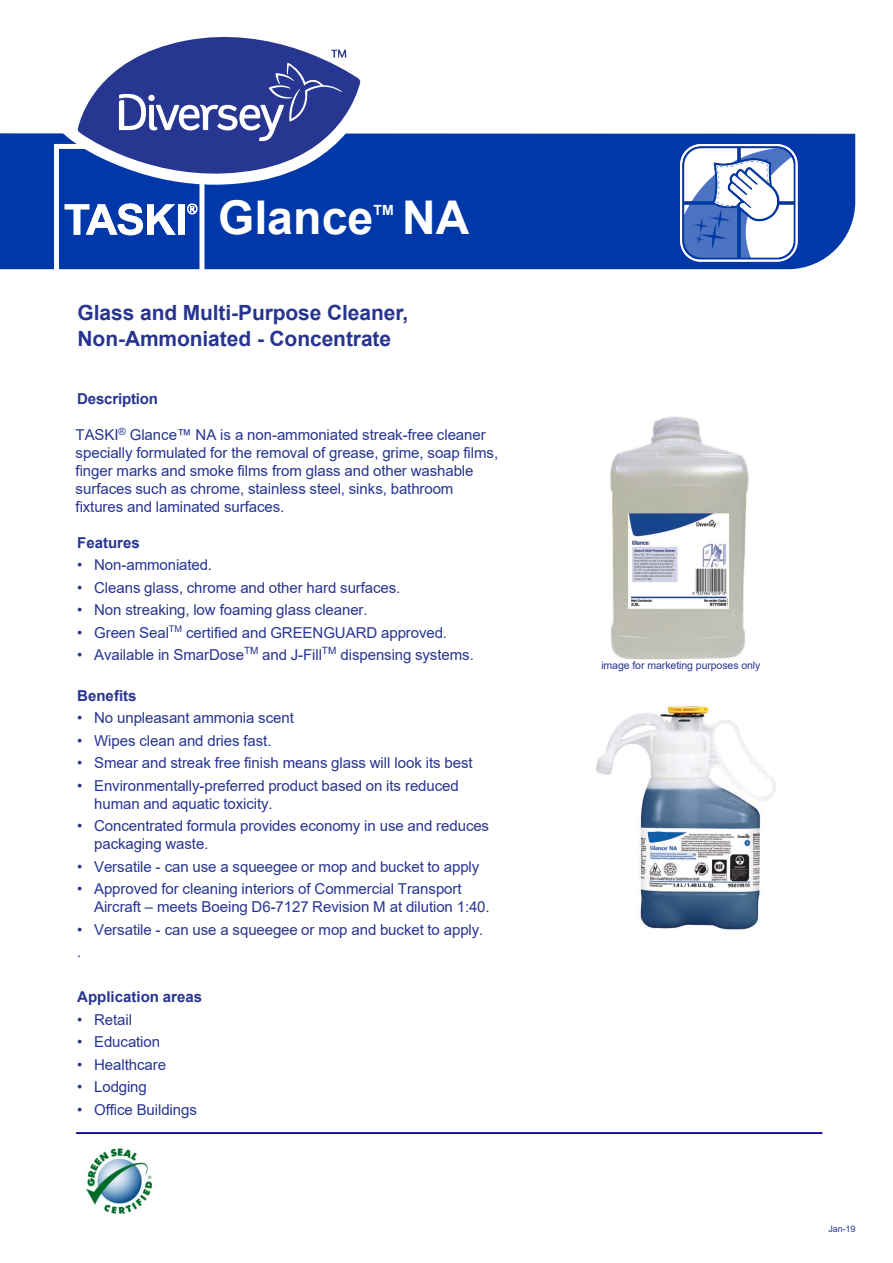
<style>
.page{position:relative;width:893px;height:1263px;background:#fff}
.page>*{position:absolute;margin:0;border:0;box-sizing:border-box;transform-origin:0 0}
.t1{font:700 46.5px "Arial";color:#fff}
.t2{font:700 21px/25.2px "Arial";letter-spacing:-.005em;color:#273591}
.t3{font:15px/18px "Arial";letter-spacing:-.005em;color:#273591}
.t4{font:700 15px "Arial";color:#273591}
.t5{font:700 14.1px "Arial";color:#fff}
.t6{font:10.5px "Arial";letter-spacing:-.01em;color:#273591}
.t7{font:9px "Arial";color:#273591}
</style>
<div class="page">
<hr style="left:76px;top:1132px;width:746px;height:2px;background:#0f059e">
<div style="left:0;top:133px;width:855px;height:136px;background:#0038a9"></div>
<svg style="left:360px;top:81px;width:15px;height:104px"></svg>
<svg style="left:153px;top:36px;width:207px;height:150px"></svg>
<svg style="left:35px;top:50px;width:311px;height:220px"></svg>
<img style="left:680px;top:145px;width:117px;height:117px">
<img style="left:610px;top:416px;width:139px;height:244px">
<div style="left:632px;top:517px;width:41px;height:12px;background:#16458d;border-radius:50%"></div>
<div style="left:631px;top:516px;width:44px;height:15px;border:3px solid #16458d;border-radius:50%"></div>
<img style="left:596px;top:706px;width:180px;height:224px">
<div style="left:648px;top:832px;width:20px;height:8px;border:3px solid #105da8;border-radius:50%"></div>
<img style="left:86px;top:1149px;width:67px;height:65px">
<div style="left:650px;top:540px;width:31px;height:5px;background:#fefefe"></div>
<h1 class="t1" style="left:218px;top:185px;width:157px">Glance</h1>
<p class="t5" style="left:373px;top:200px;width:22px">TM</p>
<h1 class="t1" style="left:402px;top:185px;width:69px">NA</h1>
<p class="t2" style="left:78px;top:301px;width:332px">Glass and Multi-Purpose Cleaner,<br>Non-Ammoniated - Concentrate</p>
<p class="t4" style="left:77px;top:388px;width:82px">Description</p>
<p class="t3" style="left:76px;top:425px;width:424px">TASKI<sup>®</sup> Glance™ NA is a non-ammoniated streak-free cleaner specially formulated for the removal of grease, grime, soap films, finger marks and smoke films from glass and other washable surfaces such as chrome, stainless steel, sinks, bathroom fixtures and laminated surfaces.</p>
<p class="t4" style="left:77px;top:532px;width:64px">Features</p>
<p class="t3" style="left:77px;top:556px;width:136px">• Non-ammoniated.</p>
<p class="t3" style="left:77px;top:578px;width:325px">• Cleans glass, chrome and other hard surfaces.</p>
<p class="t3" style="left:77px;top:601px;width:292px">• Non streaking, low foaming glass cleaner.</p>
<p class="t3" style="left:77px;top:623px;width:371px">• Green Seal<sup>TM</sup> certified and GREENGUARD approved.</p>
<p class="t3" style="left:77px;top:646px;width:398px">• Available in SmarDose<sup>TM</sup> and J-Fill<sup>TM</sup> dispensing systems.</p>
<p class="t4" style="left:77px;top:685px;width:61px">Benefits</p>
<p class="t3" style="left:77px;top:709px;width:218px">• No unpleasant ammonia scent</p>
<p class="t3" style="left:77px;top:731px;width:196px">• Wipes clean and dries fast.</p>
<p class="t3" style="left:77px;top:754px;width:397px">• Smear and streak free finish means glass will look its best</p>
<p class="t3" style="left:94px;top:776px;width:366px;text-indent:-17px">• Environmentally-preferred product based on its reduced human and aquatic toxicity.</p>
<p class="t3" style="left:94px;top:817px;width:396px;text-indent:-17px">• Concentrated formula provides economy in use and reduces packaging waste.</p>
<p class="t3" style="left:77px;top:857px;width:404px">• Versatile - can use a squeegee or mop and bucket to apply</p>
<p class="t3" style="left:94px;top:880px;width:397px;text-indent:-17px">• Approved for cleaning interiors of Commercial Transport<br>Aircraft – meets Boeing D6-7127 Revision M at dilution 1:40.</p>
<p class="t3" style="left:77px;top:920px;width:408px">• Versatile - can use a squeegee or mop and bucket to apply.</p>
<p class="t3" style="left:77px;top:943px;width:6px">.</p>
<p class="t4" style="left:77px;top:986px;width:126px">Application areas</p>
<p class="t3" style="left:77px;top:1010px;width:56px">• Retail</p>
<p class="t3" style="left:77px;top:1033px;width:84px">• Education</p>
<p class="t3" style="left:77px;top:1055px;width:90px">• Healthcare</p>
<p class="t3" style="left:77px;top:1078px;width:71px">• Lodging</p>
<p class="t3" style="left:77px;top:1100px;width:121px">• Office Buildings</p>
<p class="t6" style="left:601px;top:659px;width:160px">image for marketing purposes only</p>
<p class="t7" style="left:828px;top:1223px;width:28px">Jan-19</p>
</div>
